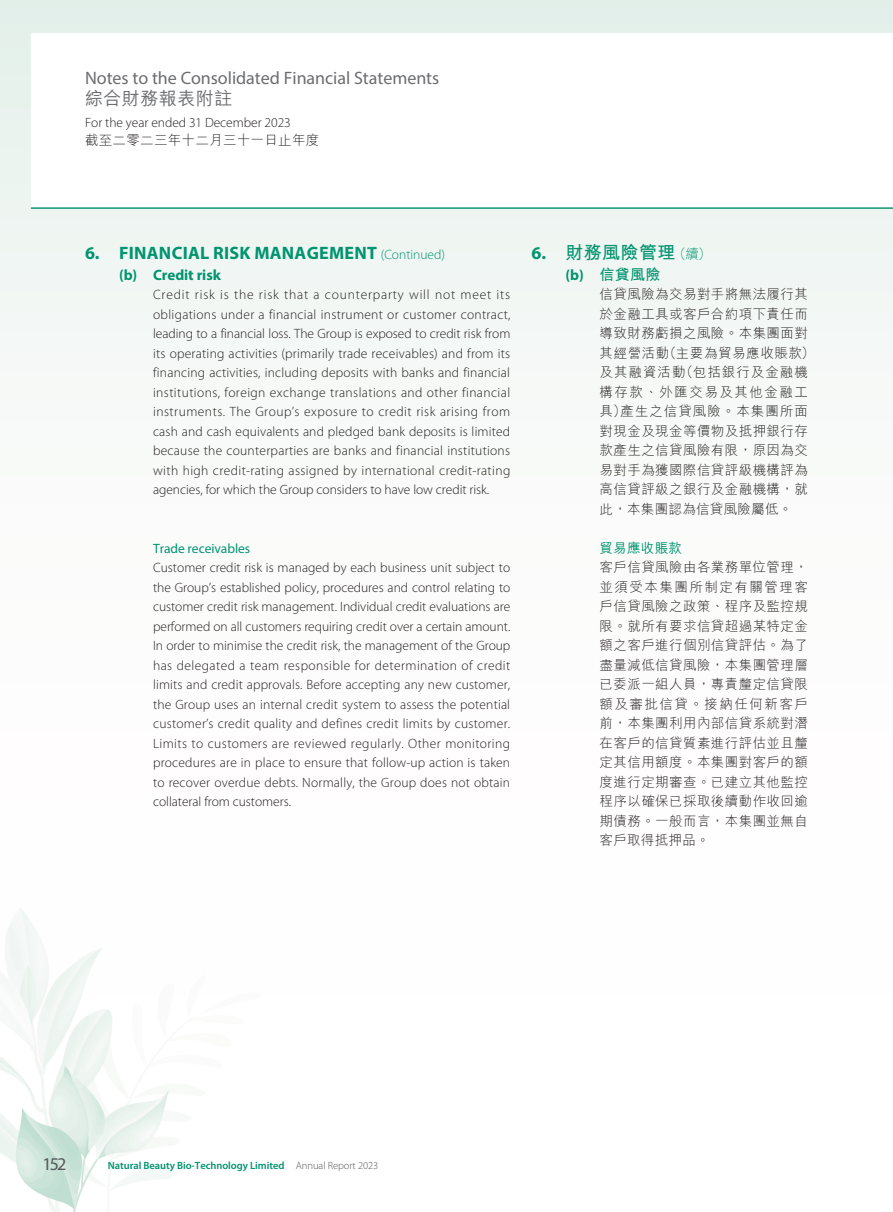
<style>
.page{position:relative;width:893px;height:1212px;background:#fff}
.page>*{position:absolute;margin:0;border:0;box-sizing:border-box;transform-origin:0 0}
.t1{font:18px "Myriad Pro";color:#6c6d70}
.t2{font:700 18px "Myriad Pro";letter-spacing:.015em;color:#00946f}
.t3{font:700 18px "M Hei HK";letter-spacing:.02em;color:#00946f}
.t4{font:500 18px "M Hei HK";letter-spacing:.025em;color:#6c6d70}
.t5{font:18px "Myriad Pro";color:#57585a}
.t6{font:700 15px "Myriad Pro";letter-spacing:-.005em;color:#00946f}
.t7{font:700 15px "M Hei HK";color:#00946f}
.t8{font:300 13.5px/19.5px "Myriad Pro";letter-spacing:-.005em;color:#231f20;text-align:justify}
.t9{font:300 13.5px/19.5px "M Hei HK";letter-spacing:.03em;color:#231f20}
.t10{font:13.5px "Myriad Pro";letter-spacing:-.005em;color:#00946f}
.t11{font:500 13.5px "M Hei HK";letter-spacing:.02em;color:#00946f}
.t12{font:600 10.5px "Myriad Pro";letter-spacing:-.005em;color:#00946f}
.s1{font-weight:300;font-size:13.5px}
.s2{font-family:"Myriad Pro"}
.s3{font-weight:300;color:#57585a}
</style>
<div class="page">
<img style="left:0;top:0;width:892px;height:1212px">
<h1 class="t1" style="left:85px;top:66px;width:356px">Notes to the Consolidated Financial Statements</h1>
<h1 class="t4" style="left:85px;top:85px;width:149px">綜合財務報表附註</h1>
<p class="t8" style="left:85px;top:113px;width:207px">For the year ended 31 December 2023</p>
<p class="t9" style="left:85px;top:130px;width:236px">截至二零二三年十二月三十一日止年度</p>
<h1 class="t2" style="left:85px;top:241px;width:361px">6. FINANCIAL RISK MANAGEMENT <span class="s1">(Continued)</span></h1>
<p class="t6" style="left:119px;top:265px;width:103px">(b) Credit risk</p>
<p class="t8" style="left:153px;top:285px;width:359px">Credit risk is the risk that a counterparty will not meet its obligations under a financial instrument or customer contract, leading to a financial loss. The Group is exposed to credit risk from its operating activities (primarily trade receivables) and from its financing activities, including deposits with banks and financial institutions, foreign exchange translations and other financial instruments. The Group’s exposure to credit risk arising from cash and cash equivalents and pledged bank deposits is limited because the counterparties are banks and financial institutions with high credit-rating assigned by international credit-rating agencies, for which the Group considers to have low credit risk.</p>
<p class="t10" style="left:153px;top:540px;width:99px">Trade receivables</p>
<p class="t8" style="left:153px;top:558px;width:359px">Customer credit risk is managed by each business unit subject to the Group’s established policy, procedures and control relating to customer credit risk management. Individual credit evaluations are performed on all customers requiring credit over a certain amount.<br>In order to minimise the credit risk, the management of the Group has delegated a team responsible for determination of credit limits and credit approvals. Before accepting any new customer, the Group uses an internal credit system to assess the potential customer’s credit quality and defines credit limits by customer.<br>Limits to customers are reviewed regularly. Other monitoring procedures are in place to ensure that follow-up action is taken to recover overdue debts. Normally, the Group does not obtain collateral from customers.</p>
<h1 class="t3" style="left:531px;top:239px;width:181px"><span class="s2">6.</span> 財務風險管理<span class="s1">（續）</span></h1>
<p class="t7" style="left:566px;top:263px;width:96px"><span class="s2">(b)</span> 信貸風險</p>
<p class="t9" style="left:600px;top:284px;width:217px">信貸風險為交易對手將無法履行其於金融工具或客戶合約項下責任而導致財務虧損之風險。本集團面對其經營活動（主要為貿易應收賬款）及其融資活動（包括銀行及金融機構存款、外匯交易及其他金融工具）產生之信貸風險。本集團所面對現金及現金等價物及抵押銀行存款產生之信貸風險有限，原因為交易對手為獲國際信貸評級機構評為高信貸評級之銀行及金融機構，就此，本集團認為信貸風險屬低。</p>
<p class="t11" style="left:600px;top:538px;width:84px">貿易應收賬款</p>
<p class="t9" style="left:600px;top:557px;width:210px;text-align:justify">客戶信貸風險由各業務單位管理，並須受本集團所制定有關管理客戶信貸風險之政策、程序及監控規限。就所有要求信貸超過某特定金額之客戶進行個別信貸評估。為了盡量減低信貸風險，本集團管理層已委派一組人員，專責釐定信貸限額及審批信貸。接納任何新客戶前，本集團利用內部信貸系統對潛在客戶的信貸質素進行評估並且釐定其信用額度。本集團對客戶的額度進行定期審查。已建立其他監控程序以確保已採取後續動作收回逾期債務。一般而言，本集團並無自客戶取得抵押品。</p>
<h1 class="t5" style="left:42px;top:1153px;width:25px">152</h1>
<p class="t12" style="left:108px;top:1159px;width:272px">Natural Beauty Bio-Technology Limited <span class="s3">Annual Report 2023</span></p>
</div>
